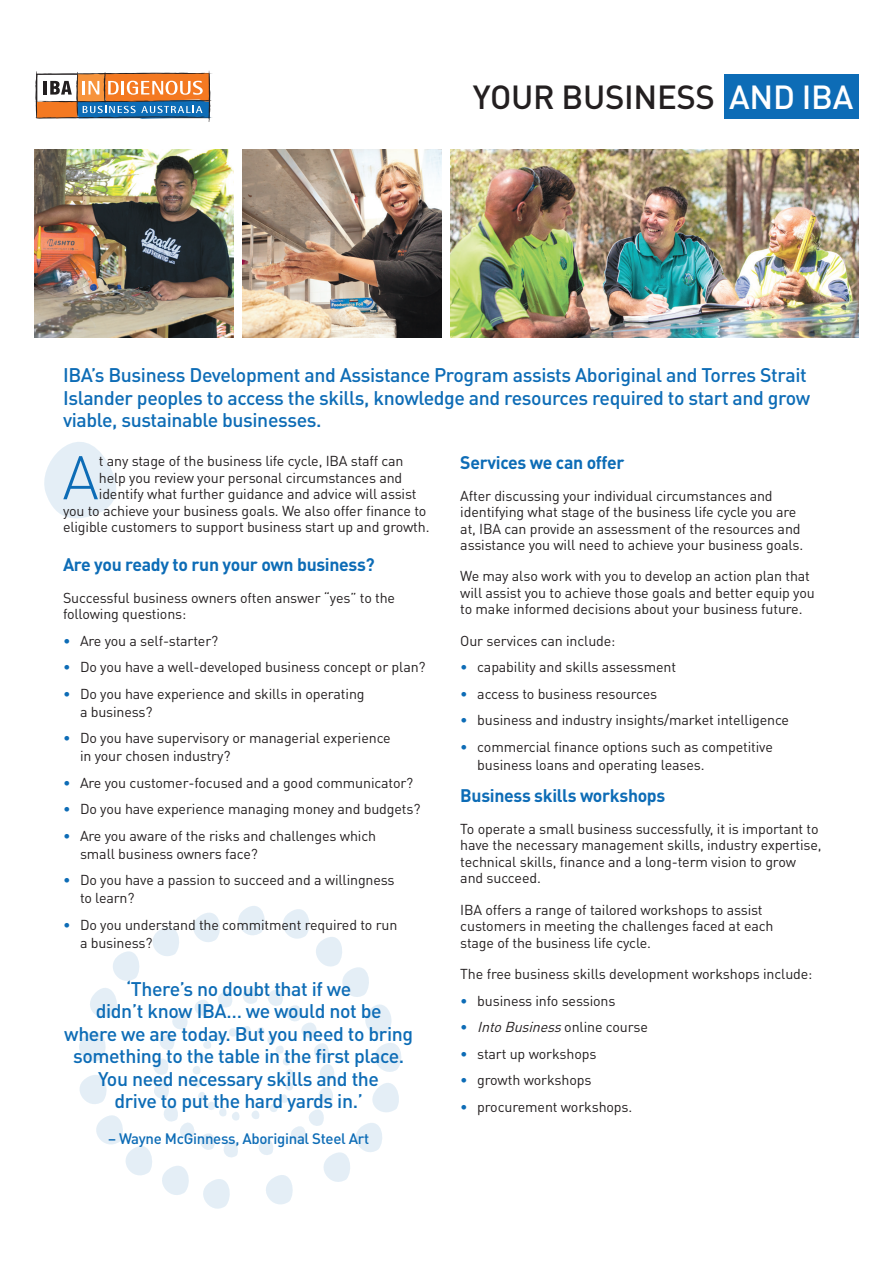
<style>
.page{position:relative;width:893px;height:1263px;background:#fff}
.page>*{position:absolute;margin:0;border:0;box-sizing:border-box;transform-origin:0 0}
.Drop_cap{font:300 60.6px "DINOT";color:#0d6cb6}
.Title{font:500 33px "DINOT";letter-spacing:-.01em;color:#231f20}
.pullquote{font:500 19.5px/22.5px "DINOT";letter-spacing:-.02em;color:#0d6cb6;text-align:center}
.Heading_2{font:700 18px "DINOT";letter-spacing:-.02em;color:#0d6cb6}
.pullquote-2{font:500 15px "DINOT";letter-spacing:-.02em;color:#0d6cb6}
.body_text{font:14.25px/16.5px "DINOT";letter-spacing:-.01em;color:#231f20}
.Drop_cap-2{font:14.25px "DINOT";letter-spacing:-.01em;color:#231f20}
.t1{font:italic 14.25px "DINOT";color:#231f20}
.s1{color:#fff}
.s2{color:#0d6cb6}
.s3{font-style:normal;color:#0d6cb6}
.s4{font-style:normal}
</style>
<div class="page">
<svg style="left:79px;top:906px;width:322px;height:303px"></svg>
<svg style="left:44px;top:442px;width:72px;height:77px"></svg>
<div style="left:725px;top:75px;width:134px;height:44px;background:#0d6cb6"></div>
<img style="left:34px;top:150px;width:200px;height:188px">
<img style="left:242px;top:150px;width:200px;height:188px">
<img style="left:451px;top:150px;width:408px;height:188px">
<svg style="left:35px;top:70px;width:177px;height:52px"></svg>
<p class="Title" style="left:473px;top:74px;width:382px">YOUR BUSINESS <span class="s1">AND IBA</span></p>
<p class="pullquote" style="left:63px;top:363px;width:749px;text-align:left">IBA’s Business Development and Assistance Program assists Aboriginal and Torres Strait<br>Islander peoples to access the skills, knowledge and resources required to start and grow viable, sustainable businesses.</p>
<p class="Drop_cap" style="left:62px;top:436px;width:38px">A</p>
<p class="Drop_cap-2" style="left:99px;top:451px;width:306px">t any stage of the business life cycle, IBA staff can</p>
<p class="Drop_cap-2" style="left:99px;top:468px;width:305px">help you review your personal circumstances and</p>
<p class="Drop_cap-2" style="left:99px;top:484px;width:319px">identify what further guidance and advice will assist</p>
<p class="Drop_cap-2" style="left:63px;top:501px;width:365px">you to achieve your business goals. We also offer finance to</p>
<p class="Drop_cap-2" style="left:63px;top:517px;width:368px">eligible customers to support business start up and growth.</p>
<p class="Heading_2" style="left:63px;top:552px;width:313px">Are you ready to run your own business?</p>
<p class="body_text" style="left:63px;top:589px;width:334px">Successful business owners often answer “yes” to the following questions:</p>
<p class="body_text" style="left:63px;top:632px;width:157px"><span class="s2">•</span> Are you a self-starter?</p>
<p class="body_text" style="left:63px;top:658px;width:364px"><span class="s2">•</span> Do you have a well-developed business concept or plan?</p>
<p class="body_text" style="left:80px;top:684px;width:286px;line-height:18px;text-indent:-17px"><span class="s2">•</span> Do you have experience and skills in operating a business?</p>
<p class="body_text" style="left:80px;top:728px;width:312px;line-height:18px;text-indent:-17px"><span class="s2">•</span> Do you have supervisory or managerial experience in your chosen industry?</p>
<p class="body_text" style="left:63px;top:774px;width:352px"><span class="s2">•</span> Are you customer-focused and a good communicator?</p>
<p class="body_text" style="left:63px;top:800px;width:359px"><span class="s2">•</span> Do you have experience managing money and budgets?</p>
<p class="body_text" style="left:80px;top:826px;width:298px;line-height:18px;text-indent:-17px"><span class="s2">•</span> Are you aware of the risks and challenges which small business owners face?</p>
<p class="body_text" style="left:80px;top:870px;width:316px;line-height:18px;text-indent:-17px"><span class="s2">•</span> Do you have a passion to succeed and a willingness to learn?</p>
<p class="body_text" style="left:80px;top:915px;width:319px;line-height:18px;text-indent:-17px"><span class="s2">•</span> Do you understand the commitment required to run a business?</p>
<p class="pullquote" style="left:64px;top:977px;width:350px">‘There’s no doubt that if we<br>didn’t know IBA… we would not be<br>where we are today. But you need to bring something to the table in the first place.<br>You need necessary skills and the<br>drive to put the hard yards in.’</p>
<p class="pullquote-2" style="left:108px;top:1128px;width:263px">– Wayne McGinness, Aboriginal Steel Art</p>
<p class="Heading_2" style="left:460px;top:450px;width:166px">Services we can offer</p>
<p class="body_text" style="left:460px;top:486px;width:345px">After discussing your individual circumstances and identifying what stage of the business life cycle you are at, IBA can provide an assessment of the resources and assistance you will need to achieve your business goals.</p>
<p class="body_text" style="left:460px;top:567px;width:356px">We may also work with you to develop an action plan that will assist you to achieve those goals and better equip you to make informed decisions about your business future.</p>
<p class="body_text" style="left:460px;top:632px;width:157px">Our services can include:</p>
<p class="body_text" style="left:460px;top:658px;width:217px"><span class="s2">•</span> capability and skills assessment</p>
<p class="body_text" style="left:460px;top:685px;width:198px"><span class="s2">•</span> access to business resources</p>
<p class="body_text" style="left:460px;top:711px;width:330px"><span class="s2">•</span> business and industry insights/market intelligence</p>
<p class="body_text" style="left:477px;top:737px;width:297px;line-height:18px;text-indent:-17px"><span class="s2">•</span> commercial finance options such as competitive business loans and operating leases.</p>
<p class="Heading_2" style="left:460px;top:784px;width:207px">Business skills workshops</p>
<p class="body_text" style="left:460px;top:820px;width:363px">To operate a small business successfully, it is important to have the necessary management skills, industry expertise, technical skills, finance and a long-term vision to grow and succeed.</p>
<p class="body_text" style="left:460px;top:901px;width:315px">IBA offers a range of tailored workshops to assist customers in meeting the challenges faced at each stage of the business life cycle.</p>
<p class="body_text" style="left:460px;top:965px;width:354px">The free business skills development workshops include:</p>
<p class="body_text" style="left:460px;top:991px;width:157px"><span class="s2">•</span> business info sessions</p>
<p class="t1" style="left:460px;top:1017px;width:189px"><span class="s3">•</span> IntoBusiness<span class="s4">online course</span></p>
<p class="body_text" style="left:460px;top:1044px;width:138px"><span class="s2">•</span> start up workshops</p>
<p class="body_text" style="left:460px;top:1071px;width:133px"><span class="s2">•</span> growth workshops</p>
<p class="body_text" style="left:460px;top:1097px;width:174px"><span class="s2">•</span> procurement workshops.</p>
</div>
